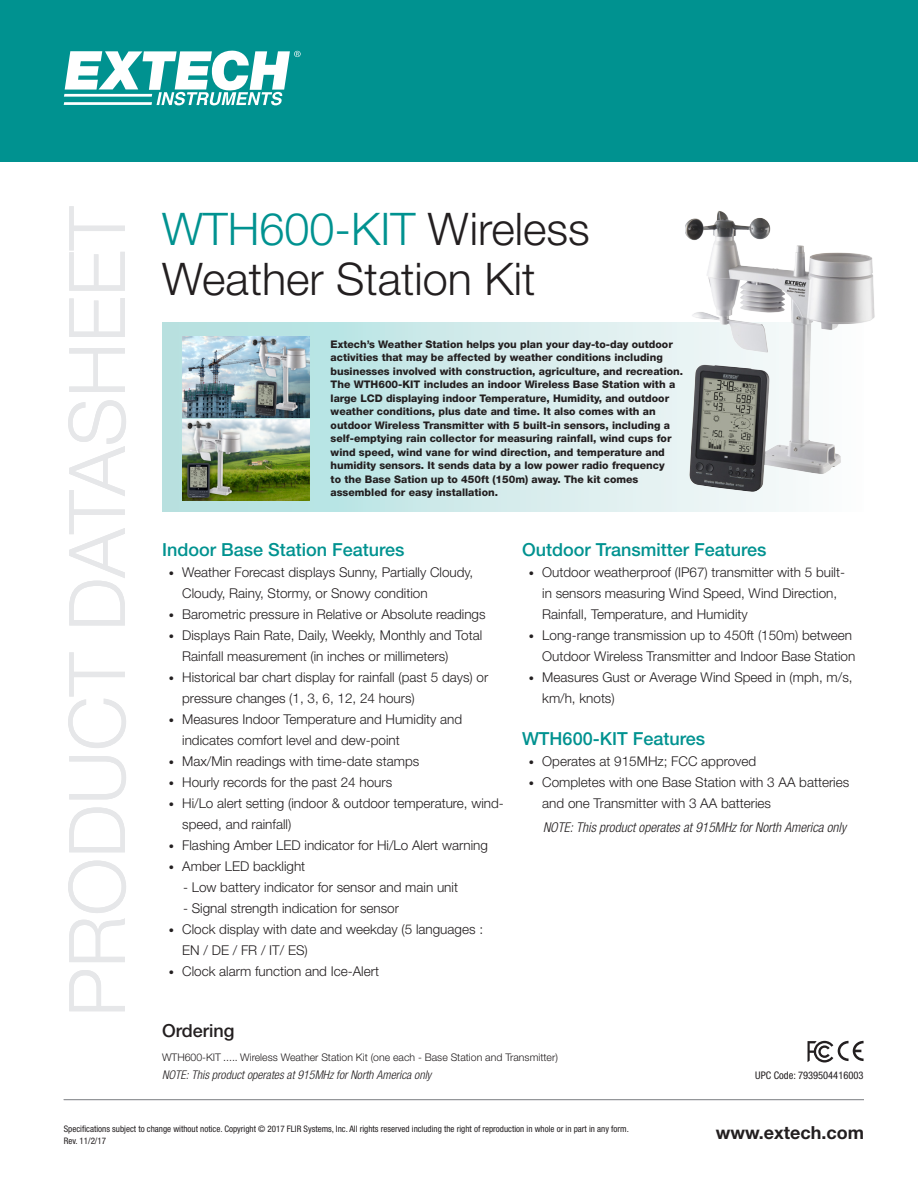
<style>
.page{position:relative;width:918px;height:1188px;background:#fff}
.page>*{position:absolute;margin:0;border:0;box-sizing:border-box;transform-origin:0 0}
.t1{font:300 78px "Helvetica Neue LT";color:#e6e7e9}
.t2{font:300 45px/49.5px "Helvetica Neue LT";color:#231f20}
.t3{font:500 18px "Helvetica Neue LT";color:#009290}
.t4{font:700 18px "Helvetica Neue LT";color:#231f20}
.t5{font:500 18px "Helvetica Neue LT";color:#231f20}
.t6{font:300 13.5px/21px "Helvetica Neue LT";color:#231f20}
.t7{font:italic 300 condensed 13.5px "Helvetica Neue LT";color:#231f20}
.t8{font:italic 300 condensed 12px "Helvetica Neue LT";color:#231f20}
.t9{font:800 10.5px/13.5px "Helvetica Neue LT";color:#231f20}
.t10{font:300 10.5px "Helvetica Neue LT";color:#231f20}
.t11{font:condensed 10.5px "Helvetica Neue LT";color:#231f20}
.t12{font:condensed 9px/12px "Helvetica Neue LT";color:#231f20}
.s1{color:#009290}
.s2{font-size:10.5px}
</style>
<div class="page">
<div style="left:0;top:0;width:918px;height:162px;background:#009290"></div>
<svg style="left:64px;top:51px;width:237px;height:54px"></svg>
<hr style="left:64px;top:1099px;width:800px;height:1px;background:#939598">
<svg style="left:162px;top:323px;width:631px;height:189px;background:#cfeaea"></svg>
<svg style="left:808px;top:1041px;width:56px;height:22px"></svg>
<img style="left:685px;top:211px;width:190px;height:292px">
<img style="left:182px;top:336px;width:128px;height:81px">
<img style="left:182px;top:419px;width:128px;height:81px">
<h1 class="t1" style="left:50px;top:1017px;width:812px;rotate:-90deg">PRODUCT DATASHEET</h1>
<h2 class="t2" style="left:162px;top:204px;width:429px"><span class="s1">WTH600-KIT</span> Wireless<br>Weather Station Kit</h2>
<p class="t9" style="left:331px;top:337px;width:354px">Extech’s Weather Station helps you plan your day-to-day outdoor activities that may be affected by weather conditions including businesses involved with construction, agriculture, and recreation.<br>The WTH600-KIT includes an indoor Wireless Base Station with a large LCD displaying indoor Temperature, Humidity, and outdoor weather conditions, plus date and time. It also comes with an outdoor Wireless Transmitter with 5 built-in sensors, including a self-emptying rain collector for measuring rainfall, wind cups for wind speed, wind vane for wind direction, and temperature and humidity sensors. It sends data by a low power radio frequency<br>to the Base Sation up to 450ft (150m) away. The kit comes assembled for easy installation.</p>
<h3 class="t3" style="left:162px;top:539px;width:244px">Indoor Base Station Features</h3>
<p class="t6" style="left:182px;top:561px;width:293px;text-indent:-14px"><span class="s2">•</span> Weather Forecast displays Sunny, Partially Cloudy,<br>Cloudy, Rainy, Stormy, or Snowy condition</p>
<p class="t6" style="left:169px;top:603px;width:318px"><span class="s2">•</span> Barometric pressure in Relative or Absolute readings</p>
<p class="t6" style="left:182px;top:624px;width:302px;text-indent:-14px"><span class="s2">•</span> Displays Rain Rate, Daily, Weekly, Monthly and Total<br>Rainfall measurement (in inches or millimeters)</p>
<p class="t6" style="left:182px;top:666px;width:308px;text-indent:-14px"><span class="s2">•</span> Historical bar chart display for rainfall (past 5 days) or pressure changes (1, 3, 6, 12, 24 hours)</p>
<p class="t6" style="left:182px;top:708px;width:282px;text-indent:-14px"><span class="s2">•</span> Measures Indoor Temperature and Humidity and indicates comfort level and dew-point</p>
<p class="t6" style="left:169px;top:750px;width:252px"><span class="s2">•</span> Max/Min readings with time-date stamps</p>
<p class="t6" style="left:169px;top:771px;width:225px"><span class="s2">•</span> Hourly records for the past 24 hours</p>
<p class="t6" style="left:182px;top:792px;width:323px;text-indent:-14px"><span class="s2">•</span> Hi/Lo alert setting (indoor &amp; outdoor temperature, wind&shy;speed, and rainfall)</p>
<p class="t6" style="left:169px;top:834px;width:321px"><span class="s2">•</span> Flashing Amber LED indicator for Hi/Lo Alert warning</p>
<p class="t6" style="left:169px;top:855px;width:138px"><span class="s2">•</span> Amber LED backlight</p>
<p class="t6" style="left:183px;top:876px;width:277px">- Low battery indicator for sensor and main unit</p>
<p class="t6" style="left:183px;top:897px;width:218px">- Signal strength indication for sensor</p>
<p class="t6" style="left:182px;top:918px;width:302px;text-indent:-14px"><span class="s2">•</span> Clock display with date and weekday (5 languages :<br>EN / DE / FR / IT/ ES)</p>
<p class="t6" style="left:169px;top:960px;width:212px"><span class="s2">•</span> Clock alarm function and Ice-Alert</p>
<h3 class="t3" style="left:522px;top:539px;width:246px">Outdoor Transmitter Features</h3>
<p class="t6" style="left:542px;top:561px;width:304px;text-indent:-14px"><span class="s2">•</span> Outdoor weatherproof (IP67) transmitter with 5 built&shy;in sensors measuring Wind Speed, Wind Direction,<br>Rainfall, Temperature, and Humidity</p>
<p class="t6" style="left:529px;top:624px;width:328px;text-align:right"><span class="s2">•</span> Long-range transmission up to 450ft (150m) between<br>Outdoor Wireless Transmitter and Indoor Base Station</p>
<p class="t6" style="left:542px;top:666px;width:312px;text-indent:-14px"><span class="s2">•</span> Measures Gust or Average Wind Speed in (mph, m/s, km/h, knots)</p>
<h3 class="t3" style="left:522px;top:728px;width:185px">WTH600-KIT Features</h3>
<p class="t6" style="left:529px;top:750px;width:229px"><span class="s2">•</span> Operates at 915MHz; FCC approved</p>
<p class="t6" style="left:542px;top:771px;width:309px;text-indent:-14px"><span class="s2">•</span> Completes with one Base Station with 3 AA batteries and one Transmitter with 3 AA batteries</p>
<p class="t7" style="left:543px;top:820px;width:305px">NOTE: This product operates at 915MHz for North America only</p>
<h3 class="t5" style="left:162px;top:1020px;width:74px">Ordering</h3>
<p class="t10" style="left:162px;top:1051px;width:397px">WTH600-KIT ..... Wireless Weather Station Kit (one each - Base Station and Transmitter)</p>
<p class="t8" style="left:162px;top:1068px;width:271px">NOTE: This product operates at 915MHz for North America only</p>
<p class="t11" style="left:755px;top:1069px;width:110px">UPC Code: 7939504416003</p>
<p class="t12" style="left:64px;top:1123px;width:567px">Specifications subject to change without notice. Copyright © 2017 FLIR Systems, Inc. All rights reserved including the right of reproduction in whole or in part in any form.<br>Rev. 11/2/17</p>
<h3 class="t4" style="left:716px;top:1122px;width:150px">www.extech.com</h3>
</div>
